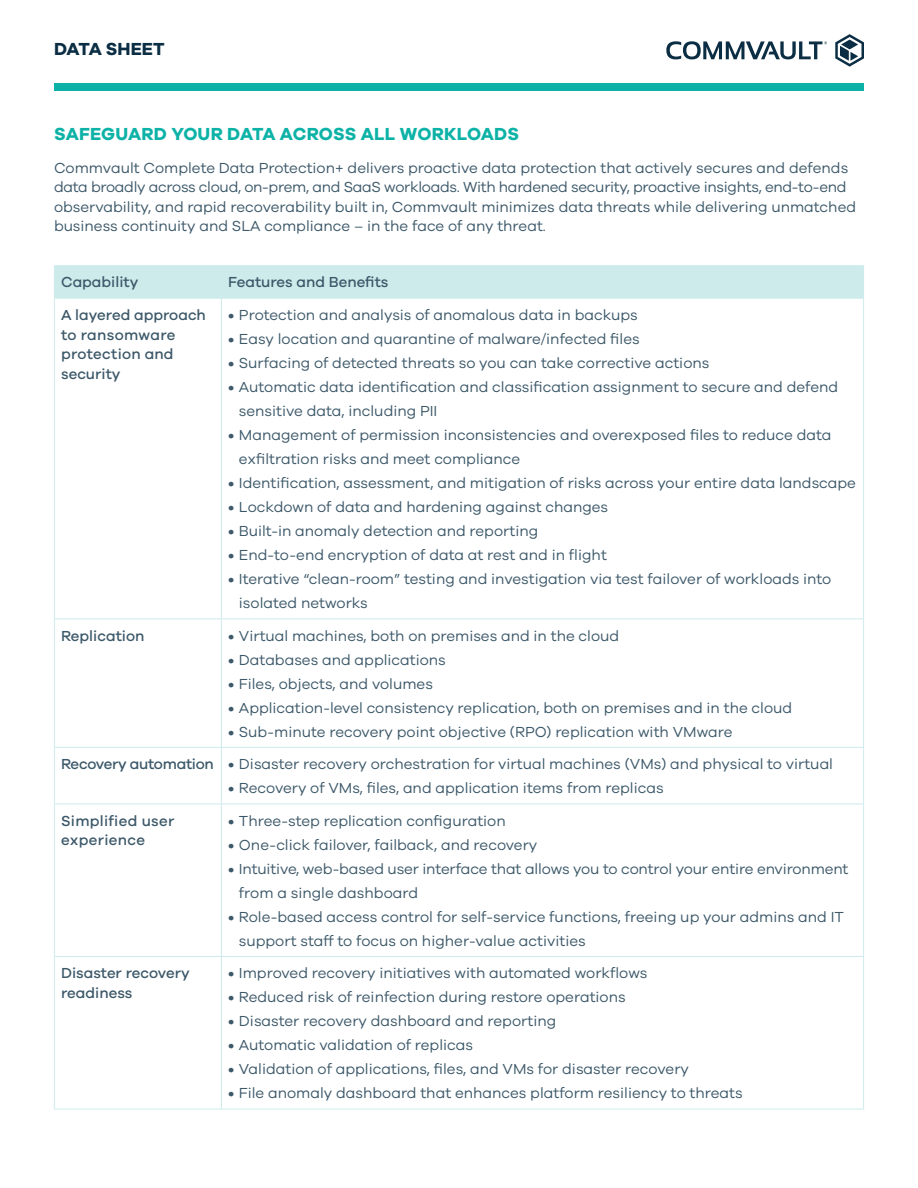
<style>
.page{position:relative;width:918px;height:1188px;background:#fff}
.page>*{position:absolute;margin:0;border:0;box-sizing:border-box;transform-origin:0 0}
.t1{font:700 18px "Galano Grotesque";letter-spacing:.01em;color:#0db2a7}
.t2{font:700 18px "Galano Grotesque";color:#0b2e44}
.t3{font:15px/24px "Galano Grotesque";color:#3c5869}
.t4{font:500 15px/19.5px "Galano Grotesque";color:#3c5869}
.t5{font:500 15px/19.5px "Galano Grotesque";letter-spacing:.02em;color:#3c5869}
.s1{font-weight:500}
</style>
<div class="page">
<svg style="left:666px;top:41px;width:161px;height:18px"></svg>
<svg style="left:835px;top:34px;width:29px;height:33px"></svg>
<div style="left:54px;top:84px;width:810px;height:7px;background:#0db2a7"></div>
<div style="left:55px;top:266px;width:808px;height:32px;background:#ceebec"></div>
<hr style="left:54px;top:265px;width:167px;height:1px;background:#ceebec">
<hr style="left:54px;top:266px;width:1px;height:32px;background:#ceebec">
<hr style="left:221px;top:265px;width:643px;height:1px;background:#ceebec">
<hr style="left:221px;top:266px;width:1px;height:32px;background:#ceebec">
<hr style="left:863px;top:266px;width:1px;height:32px;background:#ceebec">
<hr style="left:54px;top:298px;width:167px;height:1px;background:#ceebec">
<hr style="left:54px;top:299px;width:1px;height:319px;background:#ceebec">
<hr style="left:221px;top:298px;width:643px;height:1px;background:#ceebec">
<hr style="left:221px;top:299px;width:1px;height:319px;background:#ceebec">
<hr style="left:863px;top:299px;width:1px;height:319px;background:#ceebec">
<hr style="left:54px;top:618px;width:167px;height:1px;background:#ceebec">
<hr style="left:54px;top:619px;width:1px;height:128px;background:#ceebec">
<hr style="left:221px;top:618px;width:643px;height:1px;background:#ceebec">
<hr style="left:221px;top:619px;width:1px;height:128px;background:#ceebec">
<hr style="left:863px;top:619px;width:1px;height:128px;background:#ceebec">
<hr style="left:54px;top:747px;width:167px;height:1px;background:#ceebec">
<hr style="left:54px;top:748px;width:1px;height:56px;background:#ceebec">
<hr style="left:221px;top:747px;width:643px;height:1px;background:#ceebec">
<hr style="left:221px;top:748px;width:1px;height:56px;background:#ceebec">
<hr style="left:863px;top:748px;width:1px;height:56px;background:#ceebec">
<hr style="left:54px;top:804px;width:167px;height:1px;background:#ceebec">
<hr style="left:54px;top:804px;width:1px;height:152px;background:#ceebec">
<hr style="left:221px;top:804px;width:643px;height:1px;background:#ceebec">
<hr style="left:221px;top:804px;width:1px;height:152px;background:#ceebec">
<hr style="left:863px;top:804px;width:1px;height:152px;background:#ceebec">
<hr style="left:54px;top:956px;width:167px;height:1px;background:#ceebec">
<hr style="left:54px;top:957px;width:1px;height:152px;background:#ceebec">
<hr style="left:221px;top:956px;width:643px;height:1px;background:#ceebec">
<hr style="left:221px;top:957px;width:1px;height:152px;background:#ceebec">
<hr style="left:863px;top:957px;width:1px;height:152px;background:#ceebec">
<hr style="left:54px;top:1109px;width:167px;height:1px;background:#ceebec">
<hr style="left:221px;top:1109px;width:643px;height:1px;background:#ceebec">
<p class="t2" style="left:54px;top:38px;width:112px">DATA SHEET</p>
<p class="t1" style="left:54px;top:122px;width:466px">SAFEGUARD YOUR DATA ACROSS ALL WORKLOADS</p>
<p class="t3" style="left:54px;top:157px;width:804px;line-height:19.5px">Commvault Complete Data Protection+ delivers proactive data protection that actively secures and defends data broadly across cloud, on-prem, and SaaS workloads. With hardened security, proactive insights, end-to-end observability, and rapid recoverability built in, Commvault minimizes data threats while delivering unmatched business continuity and SLA compliance – in the face of any threat.</p>
<p class="t4" style="left:61px;top:272px;width:79px">Capability</p>
<p class="t4" style="left:228px;top:272px;width:162px">Features and Benefits</p>
<p class="t4" style="left:61px;top:305px;width:146px">A layered approach to ransomware protection and security</p>
<p class="t3" style="left:228px;top:303px;width:411px"><span class="s1">•</span> Protection and analysis of anomalous data in backups</p>
<p class="t3" style="left:228px;top:327px;width:413px"><span class="s1">•</span> Easy location and quarantine of malware/infected files</p>
<p class="t3" style="left:228px;top:351px;width:483px"><span class="s1">•</span> Surfacing of detected threats so you can take corrective actions</p>
<p class="t3" style="left:239px;top:375px;width:601px;text-indent:-11px"><span class="s1">•</span> Automatic data identification and classification assignment to secure and defend sensitive data, including PII</p>
<p class="t3" style="left:239px;top:423px;width:594px;text-indent:-11px"><span class="s1">•</span> Management of permission inconsistencies and overexposed files to reduce data exfiltration risks and meet compliance</p>
<p class="t3" style="left:228px;top:471px;width:629px"><span class="s1">•</span> Identification, assessment, and mitigation of risks across your entire data landscape</p>
<p class="t3" style="left:228px;top:495px;width:382px"><span class="s1">•</span> Lockdown of data and hardening against changes</p>
<p class="t3" style="left:228px;top:519px;width:312px"><span class="s1">•</span> Built-in anomaly detection and reporting</p>
<p class="t3" style="left:228px;top:543px;width:380px"><span class="s1">•</span> End-to-end encryption of data at rest and in flight</p>
<p class="t3" style="left:239px;top:567px;width:594px;text-indent:-11px"><span class="s1">•</span> Iterative “clean-room” testing and investigation via test failover of workloads into isolated networks</p>
<p class="t4" style="left:61px;top:625px;width:85px">Replication</p>
<p class="t3" style="left:228px;top:623px;width:393px"><span class="s1">•</span> Virtual machines, both on premises and in the cloud</p>
<p class="t3" style="left:228px;top:647px;width:219px"><span class="s1">•</span> Databases and applications</p>
<p class="t3" style="left:228px;top:671px;width:206px"><span class="s1">•</span> Files, objects, and volumes</p>
<p class="t3" style="left:228px;top:695px;width:566px"><span class="s1">•</span> Application-level consistency replication, both on premises and in the cloud</p>
<p class="t3" style="left:61px;top:715px;width:773px;line-height:32.5px;text-indent:167px"><span class="s1">•</span> Sub-minute recovery point objective (RPO) replication with VMware<br><span class="s1">Recovery automation •</span> Disaster recovery orchestration for virtual machines (VMs) and physical to virtual</p>
<p class="t3" style="left:228px;top:776px;width:437px"><span class="s1">•</span> Recovery of VMs, files, and application items from replicas</p>
<p class="t5" style="left:61px;top:810px;width:115px">Simplified user experience</p>
<p class="t3" style="left:228px;top:808px;width:279px"><span class="s1">•</span> Three-step replication configuration</p>
<p class="t3" style="left:228px;top:832px;width:311px"><span class="s1">•</span> One-click failover, failback, and recovery</p>
<p class="t3" style="left:239px;top:856px;width:611px;text-indent:-11px"><span class="s1">•</span> Intuitive, web-based user interface that allows you to control your entire environment from a single dashboard</p>
<p class="t3" style="left:239px;top:904px;width:606px;text-indent:-11px"><span class="s1">•</span> Role-based access control for self-service functions, freeing up your admins and IT support staff to focus on higher-value activities</p>
<p class="t4" style="left:61px;top:963px;width:130px">Disaster recovery readiness</p>
<p class="t3" style="left:228px;top:961px;width:421px"><span class="s1">•</span> Improved recovery initiatives with automated workflows</p>
<p class="t3" style="left:228px;top:985px;width:399px"><span class="s1">•</span> Reduced risk of reinfection during restore operations</p>
<p class="t3" style="left:228px;top:1009px;width:330px"><span class="s1">•</span> Disaster recovery dashboard and reporting</p>
<p class="t3" style="left:228px;top:1033px;width:246px"><span class="s1">•</span> Automatic validation of replicas</p>
<p class="t3" style="left:228px;top:1057px;width:462px"><span class="s1">•</span> Validation of applications, files, and VMs for disaster recovery</p>
<p class="t3" style="left:228px;top:1081px;width:516px"><span class="s1">•</span> File anomaly dashboard that enhances platform resiliency to threats</p>
</div>
